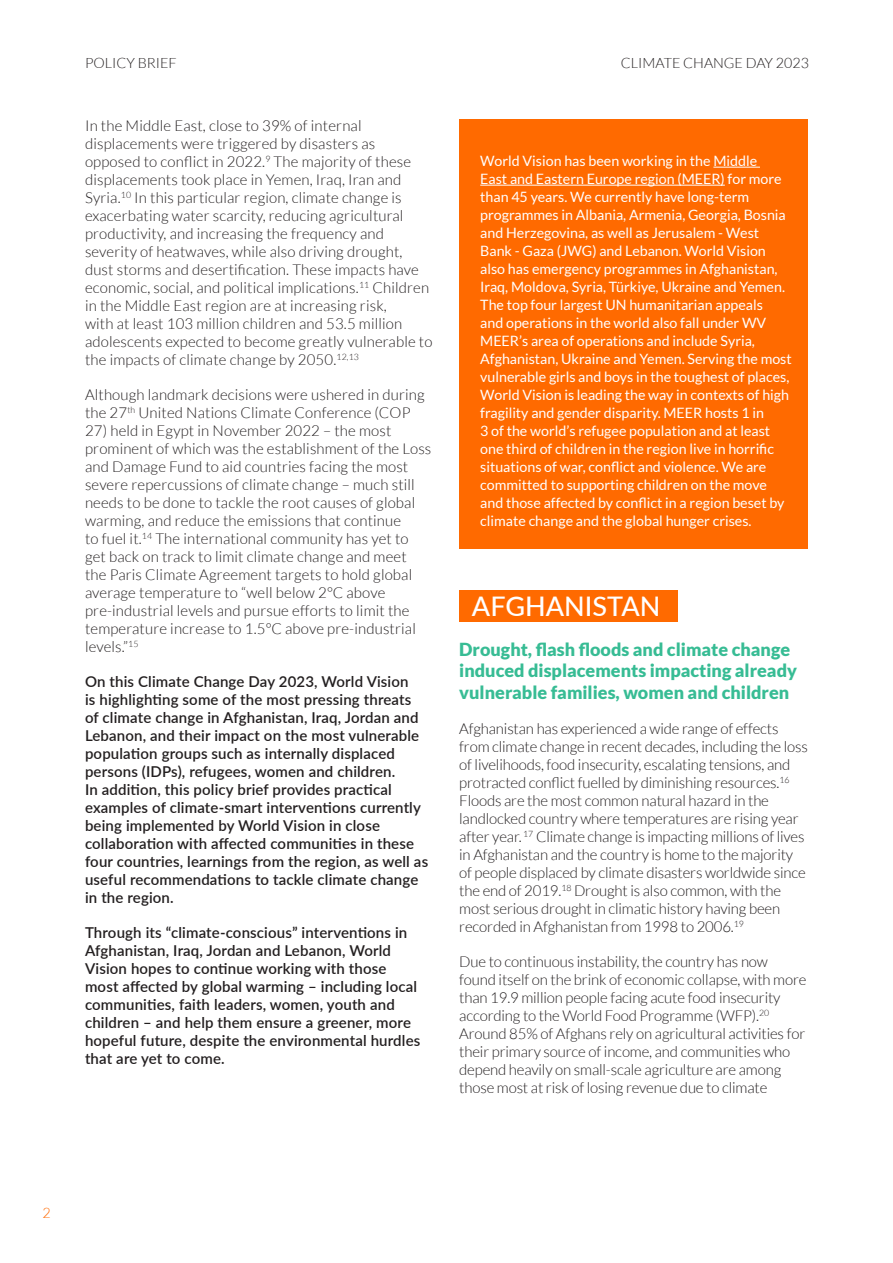
<style>
.page{position:relative;width:893px;height:1263px;background:#fff}
.page>*{position:absolute;margin:0;border:0;box-sizing:border-box;transform-origin:0 0}
.t1{font:500 27px "Lato";color:#fff}
.t2{font:900 18px/21.6px "Lato";color:#37bc94}
.t3{font:300 15px/18px "Lato";letter-spacing:.01em;color:#231f20}
.t4{font:300 15px/18px "Lato";letter-spacing:-.01em;color:#231f20}
.t5{font:600 15px/18px "Lato";letter-spacing:.01em;color:#231f20}
.t6{font:14.25px/18px "Lato";color:#fff}
.t7{font:300 14.25px "Lato";color:#231f20}
.t8{font:300 14.25px "Lato";color:#ff6a00}
</style>
<div class="page">
<div style="left:459px;top:119px;width:349px;height:430px;background:#ff6a00"></div>
<div style="left:459px;top:591px;width:218px;height:31px;background:#ff6a00"></div>
<hr style="left:713px;top:167px;width:47px;height:1px;background:#fff">
<hr style="left:480px;top:185px;width:245px;height:1px;background:#fff">
<p class="t7" style="left:85px;top:55px;width:93px">POLICY BRIEF</p>
<p class="t7" style="left:621px;top:55px;width:190px">CLIMATE CHANGE DAY 2023</p>
<p class="t3" style="left:85px;top:117px;width:349px">In the Middle East, close to 39% of internal displacements were triggered by disasters as opposed to conflict in 2022.<sup>9</sup> The majority of these displacements took place in Yemen, Iraq, Iran and Syria.<sup>10</sup> In this particular region, climate change is exacerbating water scarcity, reducing agricultural productivity, and increasing the frequency and severity of heatwaves, while also driving drought, dust storms and desertification. These impacts have economic, social, and political implications.<sup>11</sup> Children in the Middle East region are at increasing risk,<br>with at least 103 million children and 53.5 million adolescents expected to become greatly vulnerable to the impacts of climate change by 2050.<sup>12,13</sup></p>
<p class="t3" style="left:85px;top:386px;width:341px">Although landmark decisions were ushered in during the 27<sup>th</sup> United Nations Climate Conference (COP</p>
<p class="t3" style="left:85px;top:422px;width:348px">27) held in Egypt in November 2022 – the most prominent of which was the establishment of the Loss and Damage Fund to aid countries facing the most severe repercussions of climate change – much still needs to be done to tackle the root causes of global warming, and reduce the emissions that continue<br>to fuel it.<sup>14</sup> The international community has yet to get back on track to limit climate change and meet the Paris Climate Agreement targets to hold global average temperature to “well below 2°C above pre-industrial levels and pursue efforts to limit the temperature increase to 1.5°C above pre-industrial levels.”<sup>15</sup></p>
<p class="t5" style="left:85px;top:672px;width:345px">On this Climate Change Day 2023, World Vision<br>is highlighting some of the most pressing threats of climate change in Afghanistan, Iraq, Jordan and Lebanon, and their impact on the most vulnerable population groups such as internally displaced persons (IDPs), refugees, women and children.<br>In addition, this policy brief provides practical examples of climate-smart interventions currently being implemented by World Vision in close collaboration with affected communities in these four countries, learnings from the region, as well as useful recommendations to tackle climate change in the region.</p>
<p class="t5" style="left:85px;top:923px;width:337px">Through its “climate-conscious” interventions in Afghanistan, Iraq, Jordan and Lebanon, World Vision hopes to continue working with those most affected by global warming – including local communities, faith leaders, women, youth and children – and help them ensure a greener, more hopeful future, despite the environmental hurdles that are yet to come.</p>
<p class="t6" style="left:480px;top:152px;width:313px">World Vision has been working in the Middle<br>East and Eastern Europe region (MEER) for more than 45 years. We currently have long-term programmes in Albania, Armenia, Georgia, Bosnia and Herzegovina, as well as Jerusalem - West Bank - Gaza (JWG) and Lebanon. World Vision also has emergency programmes in Afghanistan, Iraq, Moldova, Syria, Türkiye, Ukraine and Yemen.<br>The top four largest UN humanitarian appeals<br>and operations in the world also fall under WV MEER’s area of operations and include Syria, Afghanistan, Ukraine and Yemen. Serving the most vulnerable girls and boys in the toughest of places, World Vision is leading the way in contexts of high fragility and gender disparity. MEER hosts 1 in<br>3 of the world’s refugee population and at least one third of children in the region live in horrific situations of war, conflict and violence. We are committed to supporting children on the move and those affected by conflict in a region beset by climate change and the global hunger crises.</p>
<p class="t1" style="left:472px;top:587px;width:190px">AFGHANISTAN</p>
<p class="t2" style="left:459px;top:638px;width:339px">Drought, flash floods and climate change induced displacements impacting already vulnerable families, women and children</p>
<p class="t4" style="left:459px;top:719px;width:350px">Afghanistan has experienced a wide range of effects from climate change in recent decades, including the loss of livelihoods, food insecurity, escalating tensions, and protracted conflict fuelled by diminishing resources.<sup>16<br></sup>Floods are the most common natural hazard in the landlocked country where temperatures are rising year after year. <sup>17</sup> Climate change is impacting millions of lives in Afghanistan and the country is home to the majority of people displaced by climate disasters worldwide since the end of 2019.<sup>18</sup> Drought is also common, with the most serious drought in climatic history having been recorded in Afghanistan from 1998 to 2006.<sup>19</sup></p>
<p class="t4" style="left:459px;top:952px;width:349px">Due to continuous instability, the country has now found itself on the brink of economic collapse, with more than 19.9 million people facing acute food insecurity according to the World Food Programme (WFP).<sup>20<br></sup>Around 85% of Afghans rely on agricultural activities for their primary source of income, and communities who depend heavily on small-scale agriculture are among those most at risk of losing revenue due to climate</p>
<p class="t8" style="left:43px;top:1205px;width:10px">2</p>
</div>
